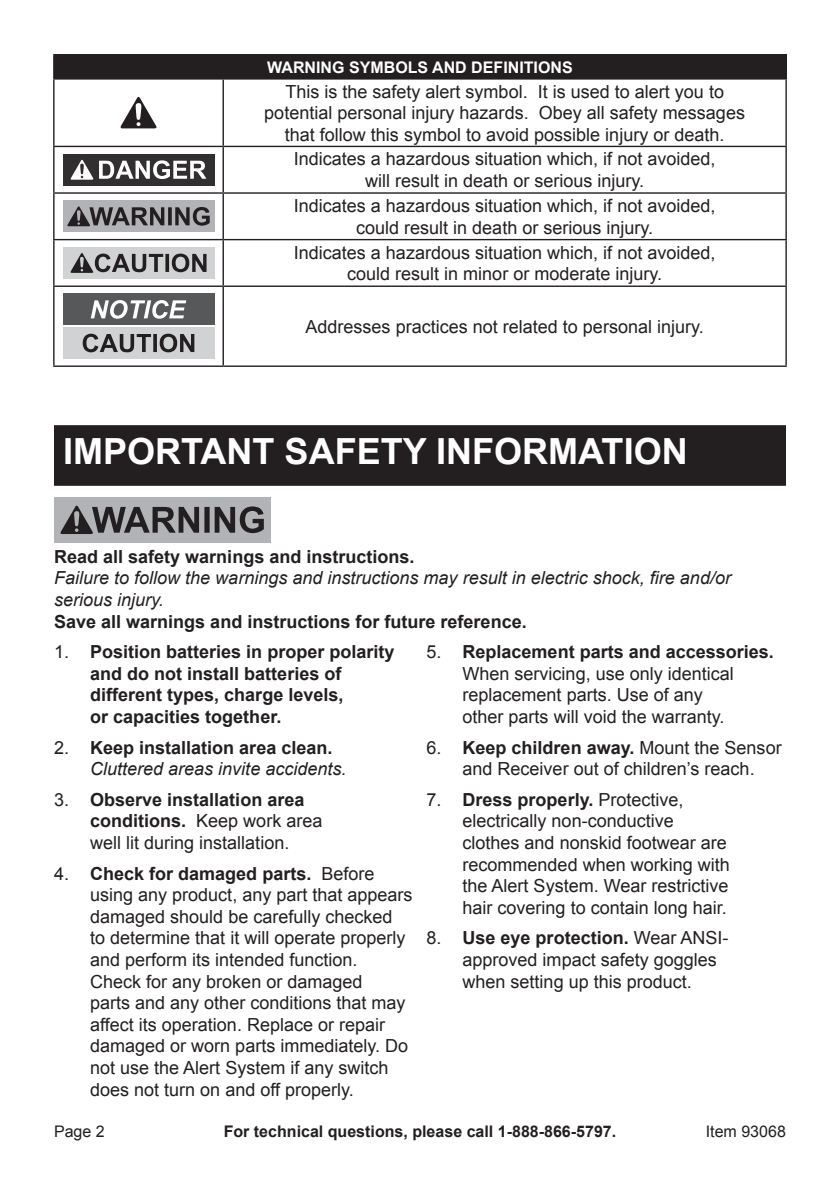
<style>
.page{position:relative;width:840px;height:1191px;background:#fff}
.page>*{position:absolute;margin:0;border:0;box-sizing:border-box;transform-origin:0 0}
.Section_Headers_0931{font:700 36px "Arial";color:#fff}
.Safety_Section_Messa{font:18px/21.6px "Arial";color:#231f20;text-align:center}
.Safety_Section_Messa-2{font:italic 18px/21.6px "Arial";color:#231f20}
.t1{font:700 18px/21.6px "Arial";color:#231f20}
.t2{font:700 16px "Arial";color:#231f20}
.t3{font:700 16px "Arial";color:#fff}
.t4{font:16px "Arial";color:#231f20}
.s1{font-weight:700;font-style:normal}
.s2{font-weight:400}
.s3{font-style:normal}
.s4{font-weight:700}
</style>
<div class="page">
<div style="left:54px;top:425px;width:731px;height:60px;background:#231f20"></div>
<div style="left:54px;top:55px;width:731px;height:24px;background:#231f20"></div>
<hr style="left:53px;top:54px;width:170px;height:1px;background:#231f20">
<svg style="left:53px;top:55px;width:1px;height:23px"></svg>
<hr style="left:223px;top:54px;width:563px;height:1px;background:#231f20">
<svg style="left:785px;top:55px;width:1px;height:23px"></svg>
<hr style="left:53px;top:78px;width:170px;height:2px;background:#231f20">
<hr style="left:53px;top:80px;width:1px;height:66px;background:#231f20">
<hr style="left:223px;top:78px;width:563px;height:2px;background:#231f20">
<hr style="left:222px;top:80px;width:2px;height:66px;background:#231f20">
<hr style="left:785px;top:80px;width:1px;height:66px;background:#231f20">
<hr style="left:53px;top:146px;width:170px;height:1px;background:#231f20">
<hr style="left:53px;top:147px;width:1px;height:45px;background:#231f20">
<hr style="left:223px;top:146px;width:563px;height:1px;background:#231f20">
<hr style="left:222px;top:147px;width:2px;height:45px;background:#231f20">
<hr style="left:785px;top:147px;width:1px;height:45px;background:#231f20">
<hr style="left:53px;top:192px;width:170px;height:2px;background:#231f20">
<hr style="left:53px;top:194px;width:1px;height:45px;background:#231f20">
<hr style="left:223px;top:192px;width:563px;height:2px;background:#231f20">
<hr style="left:222px;top:194px;width:2px;height:45px;background:#231f20">
<hr style="left:785px;top:194px;width:1px;height:45px;background:#231f20">
<hr style="left:53px;top:239px;width:170px;height:1px;background:#231f20">
<hr style="left:53px;top:240px;width:1px;height:45px;background:#231f20">
<hr style="left:223px;top:239px;width:563px;height:1px;background:#231f20">
<hr style="left:222px;top:240px;width:2px;height:45px;background:#231f20">
<hr style="left:785px;top:240px;width:1px;height:45px;background:#231f20">
<hr style="left:53px;top:285px;width:170px;height:2px;background:#231f20">
<hr style="left:53px;top:287px;width:1px;height:78px;background:#231f20">
<hr style="left:223px;top:285px;width:563px;height:2px;background:#231f20">
<hr style="left:222px;top:287px;width:2px;height:78px;background:#231f20">
<hr style="left:785px;top:287px;width:1px;height:78px;background:#231f20">
<hr style="left:53px;top:365px;width:170px;height:2px;background:#231f20">
<hr style="left:223px;top:365px;width:563px;height:2px;background:#231f20">
<svg style="left:120px;top:97px;width:37px;height:31px"></svg>
<div style="left:63px;top:154px;width:151px;height:31px;background:#312f30"></div>
<svg style="left:70px;top:159px;width:136px;height:21px"></svg>
<div style="left:63px;top:200px;width:151px;height:32px;background:#b2b3b7"></div>
<svg style="left:67px;top:206px;width:142px;height:20px"></svg>
<div style="left:63px;top:247px;width:151px;height:32px;background:#d1d2d4"></div>
<svg style="left:70px;top:253px;width:136px;height:20px"></svg>
<div style="left:63px;top:327px;width:151px;height:32px;background:#d1d2d4"></div>
<svg style="left:83px;top:334px;width:111px;height:18px"></svg>
<div style="left:63px;top:294px;width:151px;height:31px;background:#57585a"></div>
<svg style="left:91px;top:300px;width:95px;height:19px"></svg>
<div style="left:54px;top:497px;width:216px;height:45px;background:#b2b3b7"></div>
<svg style="left:60px;top:505px;width:204px;height:29px"></svg>
<p class="t3" style="left:267px;top:56px;width:307px">WARNING SYMBOLS AND DEFINITIONS</p>
<p class="Safety_Section_Messa" style="left:264px;top:81px;width:482px">This is the safety alert symbol. It is used to alert you to potential personal injury hazards. Obey all safety messages that follow this symbol to avoid possible injury or death.</p>
<p class="Safety_Section_Messa" style="left:293px;top:148px;width:423px">Indicates a hazardous situation which, if not avoided, will result in death or serious injury.</p>
<p class="Safety_Section_Messa" style="left:293px;top:195px;width:423px">Indicates a hazardous situation which, if not avoided, could result in death or serious injury.</p>
<p class="Safety_Section_Messa" style="left:293px;top:242px;width:423px">Indicates a hazardous situation which, if not avoided, could result in minor or moderate injury.</p>
<p class="Safety_Section_Messa" style="left:305px;top:316px;width:399px">Addresses practices not related to personal injury.</p>
<p class="Section_Headers_0931" style="left:63px;top:427px;width:625px">IMPORTANT SAFETY INFORMATION</p>
<p class="Safety_Section_Messa-2" style="left:54px;top:546px;width:678px"><span class="s1">Read all safety warnings and instructions.<br></span>Failure to follow the warnings and instructions may result in electric shock, fire and/or serious injury.<br><span class="s1">Save all warnings and instructions for future reference.</span></p>
<p class="t1" style="left:90px;top:641px;width:306px;text-indent:-36px"><span class="s2">1.</span> Position batteries in proper polarity and do not install batteries of different types, charge levels,<br>or capacities together.</p>
<p class="Safety_Section_Messa-2" style="left:90px;top:736px;width:258px;text-indent:-36px"><span class="s3">2.</span> <span class="s1">Keep installation area clean.<br></span>Cluttered areas invite accidents.</p>
<p class="Safety_Section_Messa" style="left:90px;top:789px;width:234px;text-align:left;text-indent:-36px">3. <span class="s4">Observe installation area conditions.</span> Keep work area well lit during installation.</p>
<p class="Safety_Section_Messa" style="left:90px;top:862px;width:324px;text-align:left;text-indent:-36px">4. <span class="s4">Check for damaged parts.</span> Before using any product, any part that appears damaged should be carefully checked<br>to determine that it will operate properly and perform its intended function.<br>Check for any broken or damaged<br>parts and any other conditions that may affect its operation. Replace or repair damaged or worn parts immediately. Do not use the Alert System if any switch does not turn on and off properly.</p>
<p class="Safety_Section_Messa" style="left:462px;top:641px;width:313px;text-align:left;text-indent:-36px">5. <span class="s4">Replacement parts and accessories.<br></span>When servicing, use only identical replacement parts. Use of any<br>other parts will void the warranty.</p>
<p class="Safety_Section_Messa" style="left:426px;top:736px;width:356px">6. <span class="s4">Keep children away.</span> Mount the Sensor and Receiver out of children’s reach.</p>
<p class="Safety_Section_Messa" style="left:462px;top:789px;width:269px;text-align:left;text-indent:-36px">7. <span class="s4">Dress properly.</span> Protective, electrically non-conductive clothes and nonskid footwear are recommended when working with the Alert System. Wear restrictive hair covering to contain long hair.</p>
<p class="Safety_Section_Messa" style="left:462px;top:927px;width:267px;text-align:left;text-indent:-36px">8. <span class="s4">Use eye protection.</span> Wear ANSI&shy;approved impact safety goggles when setting up this product.</p>
<p class="t4" style="left:54px;top:1120px;width:52px">Page 2</p>
<p class="t2" style="left:223px;top:1120px;width:394px">For technical questions, please call 1-888-866-5797.</p>
<p class="t4" style="left:705px;top:1120px;width:82px">Item 93068</p>
</div>
